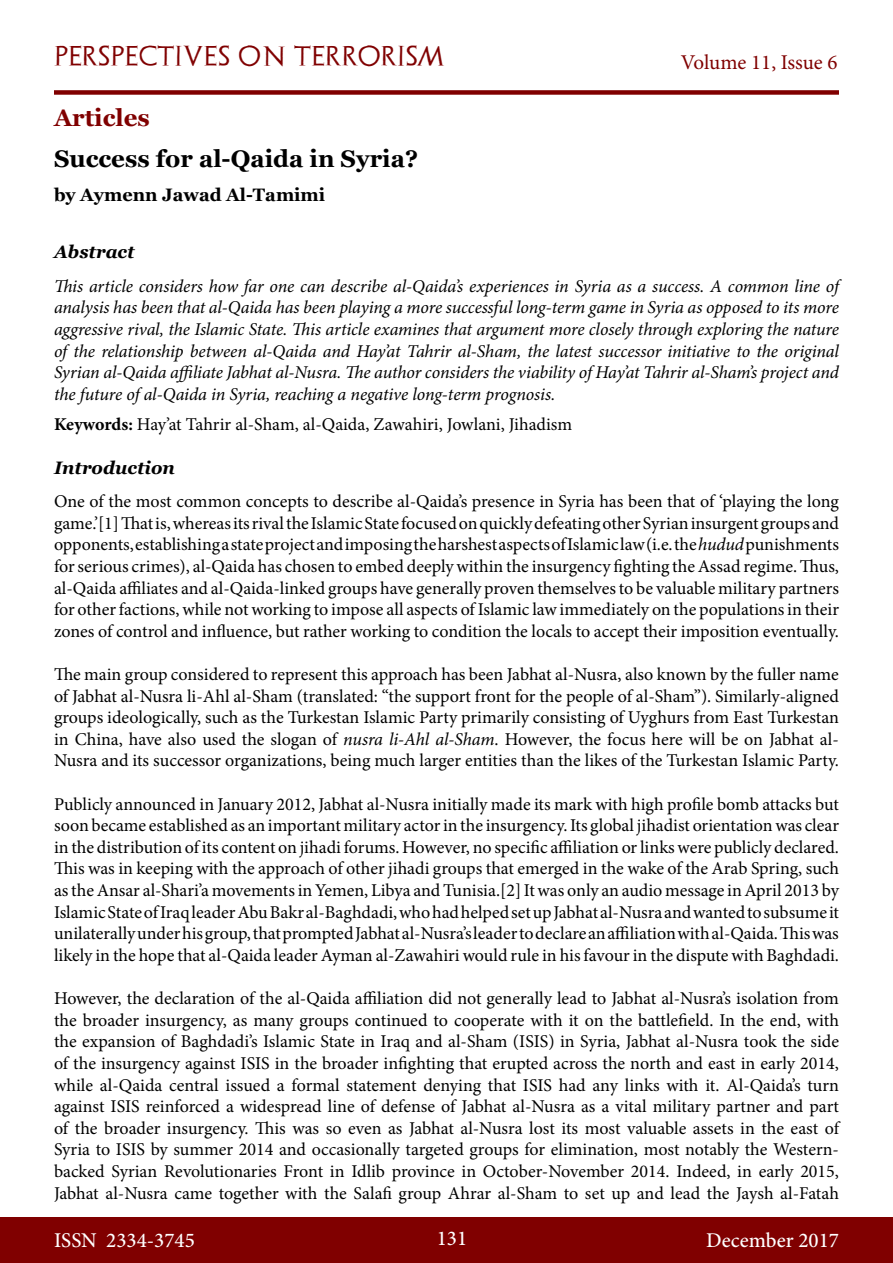
<style>
.page{position:relative;width:893px;height:1263px;background:#fff}
.page>*{position:absolute;margin:0;border:0;box-sizing:border-box;transform-origin:0 0}
.t1{font:700 24px "Georgia";color:#000}
.t2{font:700 24px "Georgia";color:#800000}
.t3{font:500 21px "Minion Pro";color:#fff}
.t4{font:21px "Archeologicaps";letter-spacing:.045em;color:#800000}
.t5{font:21px "Minion Pro";letter-spacing:-.005em;color:#800000}
.t6{font:18px/21.6px "Minion Pro";color:#000;text-align:justify}
.t7{font:italic 18px/21.6px "Minion Pro";letter-spacing:-.01em;color:#000;text-align:justify}
.t8{font:700 18px "Georgia";color:#000}
.t9{font:italic 700 18px "Georgia";color:#000}
.s1{font-weight:700}
.s2{font-style:italic}
</style>
<div class="page">
<div style="left:0;top:1217px;width:893px;height:46px;background:#800000"></div>
<div style="left:54px;top:90px;width:785px;height:5px;background:#800000"></div>
<p class="t4" style="left:54px;top:43px;width:392px">PERSPECTIVES ON TERRORISM</p>
<p class="t5" style="left:681px;top:48px;width:158px">Volume 11, Issue 6</p>
<h1 class="t2" style="left:54px;top:102px;width:97px">Articles</h1>
<h1 class="t1" style="left:54px;top:143px;width:366px">Success for al-Qaida in Syria?</h1>
<p class="t8" style="left:54px;top:183px;width:273px">by Aymenn Jawad Al-Tamimi</p>
<p class="t9" style="left:54px;top:240px;width:82px">Abstract</p>
<p class="t7" style="left:54px;top:275px;width:786px">This article considers how far one can describe al-Qaida’s experiences in Syria as a success. A common line of analysis has been that al-Qaida has been playing a more successful long-term game in Syria as opposed to its more aggressive rival, the Islamic State. This article examines that argument more closely through exploring the nature of the relationship between al-Qaida and Hay’at Tahrir al-Sham, the latest successor initiative to the original Syrian al-Qaida affiliate Jabhat al-Nusra. The author considers the viability of Hay’at Tahrir al-Sham’s project and the future of al-Qaida in Syria, reaching a negative long-term prognosis.</p>
<p class="t6" style="left:54px;top:414px;width:520px"><span class="s1">Keywords:</span> Hay’at Tahrir al-Sham, al-Qaida, Zawahiri, Jowlani, Jihadism</p>
<p class="t9" style="left:54px;top:456px;width:122px">Introduction</p>
<p class="t6" style="left:54px;top:491px;width:787px">One of the most common concepts to describe al-Qaida’s presence in Syria has been that of ‘playing the long game.’[1] That is, whereas its rival the Islamic State focused on quickly defeating other Syrian insurgent groups and opponents, establishing a state project and imposing the harshest aspects of Islamic law (i.e. the <span class="s2">hudud</span> punishments for serious crimes), al-Qaida has chosen to embed deeply within the insurgency fighting the Assad regime. Thus, al-Qaida affiliates and al-Qaida-linked groups have generally proven themselves to be valuable military partners for other factions, while not working to impose all aspects of Islamic law immediately on the populations in their zones of control and influence, but rather working to condition the locals to accept their imposition eventually.</p>
<p class="t6" style="left:54px;top:664px;width:787px">The main group considered to represent this approach has been Jabhat al-Nusra, also known by the fuller name of Jabhat al-Nusra li-Ahl al-Sham (translated: “the support front for the people of al-Sham”). Similarly-aligned groups ideologically, such as the Turkestan Islamic Party primarily consisting of Uyghurs from East Turkestan in China, have also used the slogan of <span class="s2">nusra li-Ahl al-Sham</span>. However, the focus here will be on Jabhat al-Nusra and its successor organizations, being much larger entities than the likes of the Turkestan Islamic Party.</p>
<p class="t6" style="left:54px;top:793px;width:787px">Publicly announced in January 2012, Jabhat al-Nusra initially made its mark with high profile bomb attacks but soon became established as an important military actor in the insurgency. Its global jihadist orientation was clear in the distribution of its content on jihadi forums. However, no specific affiliation or links were publicly declared.<br>This was in keeping with the approach of other jihadi groups that emerged in the wake of the Arab Spring, such as the Ansar al-Shari’a movements in Yemen, Libya and Tunisia.[2] It was only an audio message in April 2013 by Islamic State of Iraq leader Abu Bakr al-Baghdadi, who had helped set up Jabhat al-Nusra and wanted to subsume it unilaterally under his group, that prompted Jabhat al-Nusra’s leader to declare an affiliation with al-Qaida. This was likely in the hope that al-Qaida leader Ayman al-Zawahiri would rule in his favour in the dispute with Baghdadi.</p>
<p class="t6" style="left:54px;top:988px;width:787px">However, the declaration of the al-Qaida affiliation did not generally lead to Jabhat al-Nusra’s isolation from the broader insurgency, as many groups continued to cooperate with it on the battlefield. In the end, with the expansion of Baghdadi’s Islamic State in Iraq and al-Sham (ISIS) in Syria, Jabhat al-Nusra took the side of the insurgency against ISIS in the broader infighting that erupted across the north and east in early 2014, while al-Qaida central issued a formal statement denying that ISIS had any links with it. Al-Qaida’s turn against ISIS reinforced a widespread line of defense of Jabhat al-Nusra as a vital military partner and part of the broader insurgency. This was so even as Jabhat al-Nusra lost its most valuable assets in the east of Syria to ISIS by summer 2014 and occasionally targeted groups for elimination, most notably the Western&shy;backed Syrian Revolutionaries Front in Idlib province in October-November 2014. Indeed, in early 2015, Jabhat al-Nusra came together with the Salafi group Ahrar al-Sham to set up and lead the Jaysh al-Fatah</p>
<p class="t3" style="left:54px;top:1226px;width:142px">ISSN 2334-3745</p>
<p class="t3" style="left:437px;top:1224px;width:32px">131</p>
<p class="t3" style="left:706px;top:1226px;width:134px">December 2017</p>
</div>
